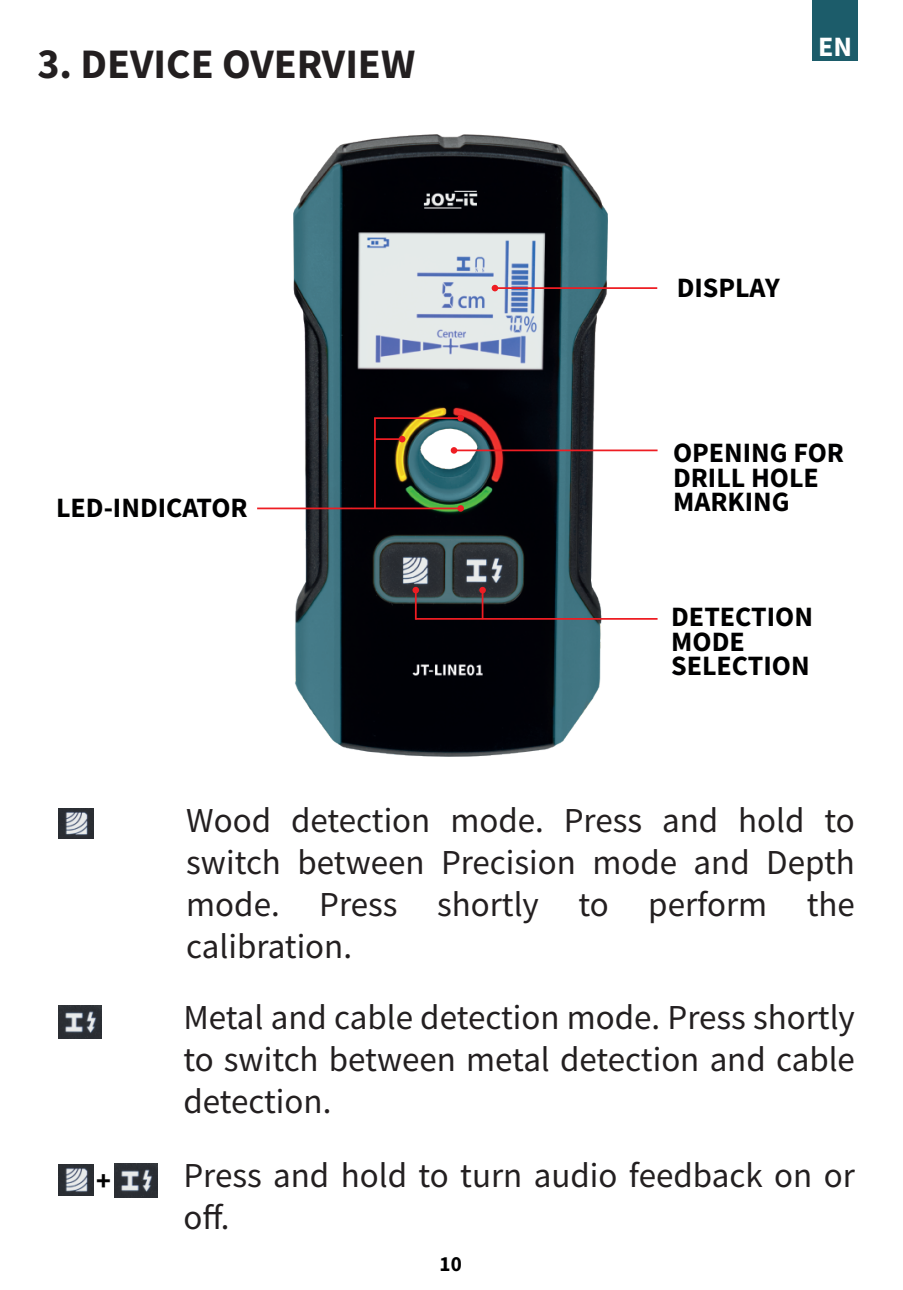
<style>
.page{position:relative;width:903px;height:1290px;background:#fff}
.page>*{position:absolute;margin:0;border:0;box-sizing:border-box;transform-origin:0 0}
.t1{font:700 42px "Source Sans Pro";color:#231f20}
.t2{font:35px/42px "Source Sans Pro";color:#231f20;text-align:justify}
.t3{font:700 28px/24.5px "Source Sans Pro";color:#000001}
.t4{font:700 28px "Source Sans Pro";color:#fff}
.t5{font:700 21px "Source Sans Pro";color:#000001}
</style>
<div class="page">
<img style="left:293px;top:135px;width:315px;height:622px">
<img style="left:58px;top:808px;width:35px;height:31px">
<img style="left:58px;top:1005px;width:43px;height:34px">
<img style="left:58px;top:1165px;width:35px;height:30px">
<img style="left:115px;top:1163px;width:43px;height:34px">
<hr style="left:495px;top:287px;width:162px;height:2px;background:#ee1d23">
<svg style="left:492px;top:285px;width:6px;height:6px"></svg>
<hr style="left:257px;top:507px;width:204px;height:2px;background:#ee1d23">
<div style="left:457px;top:505px;width:7px;height:7px;background:#ee1d23;border-radius:50%"></div>
<hr style="left:454px;top:449px;width:203px;height:2px;background:#ee1d23">
<div style="left:451px;top:447px;width:6px;height:7px;background:#ee1d23;border-radius:50%"></div>
<hr style="left:375px;top:438px;width:27px;height:2px;background:#ee1d23">
<svg style="left:399px;top:436px;width:6px;height:6px"></svg>
<hr style="left:415px;top:590px;width:2px;height:30px;background:#ee1d23">
<div style="left:412px;top:587px;width:7px;height:6px;background:#ee1d23;border-radius:50%"></div>
<svg style="left:482px;top:593px;width:1px;height:25px"></svg>
<div style="left:479px;top:587px;width:7px;height:6px;background:#ee1d23;border-radius:50%"></div>
<hr style="left:374px;top:417px;width:87px;height:2px;background:#ee1d23">
<div style="left:457px;top:415px;width:7px;height:6px;background:#ee1d23;border-radius:50%"></div>
<hr style="left:374px;top:438px;width:2px;height:71px;background:#ee1d23">
<hr style="left:374px;top:418px;width:2px;height:23px;background:#ee1d23">
<hr style="left:416px;top:618px;width:241px;height:2px;background:#ee1d23">
<div style="left:812px;top:0;width:46px;height:60px;background:#1c5c6a"></div>
<p class="t1" style="left:37px;top:35px;width:379px">3. DEVICE OVERVIEW</p>
<p class="t3" style="left:56px;top:495px;width:193px">LED-INDICATOR</p>
<p class="t4" style="left:818px;top:28px;width:35px">EN</p>
<p class="t3" style="left:677px;top:275px;width:105px">DISPLAY</p>
<p class="t3" style="left:673px;top:440px;width:173px">OPENING FOR<br>DRILL HOLE<br>MARKING</p>
<p class="t3" style="left:671px;top:604px;width:143px">DETECTION<br>MODE<br>SELECTION</p>
<p class="t2" style="left:186px;top:799px;width:670px">Wood detection mode. Press and hold to switch between Precision mode and Depth mode. Press shortly to perform the calibration.</p>
<p class="t3" style="left:96px;top:1168px;width:16px">+</p>
<p class="t2" style="left:183px;top:996px;width:673px">Metal and cable detection mode. Press shortly to switch between metal detection and cable detection.</p>
<p class="t2" style="left:183px;top:1154px;width:673px">Press and hold to turn audio feedback on or off.</p>
<p class="t5" style="left:440px;top:1250px;width:24px">10</p>
</div>
